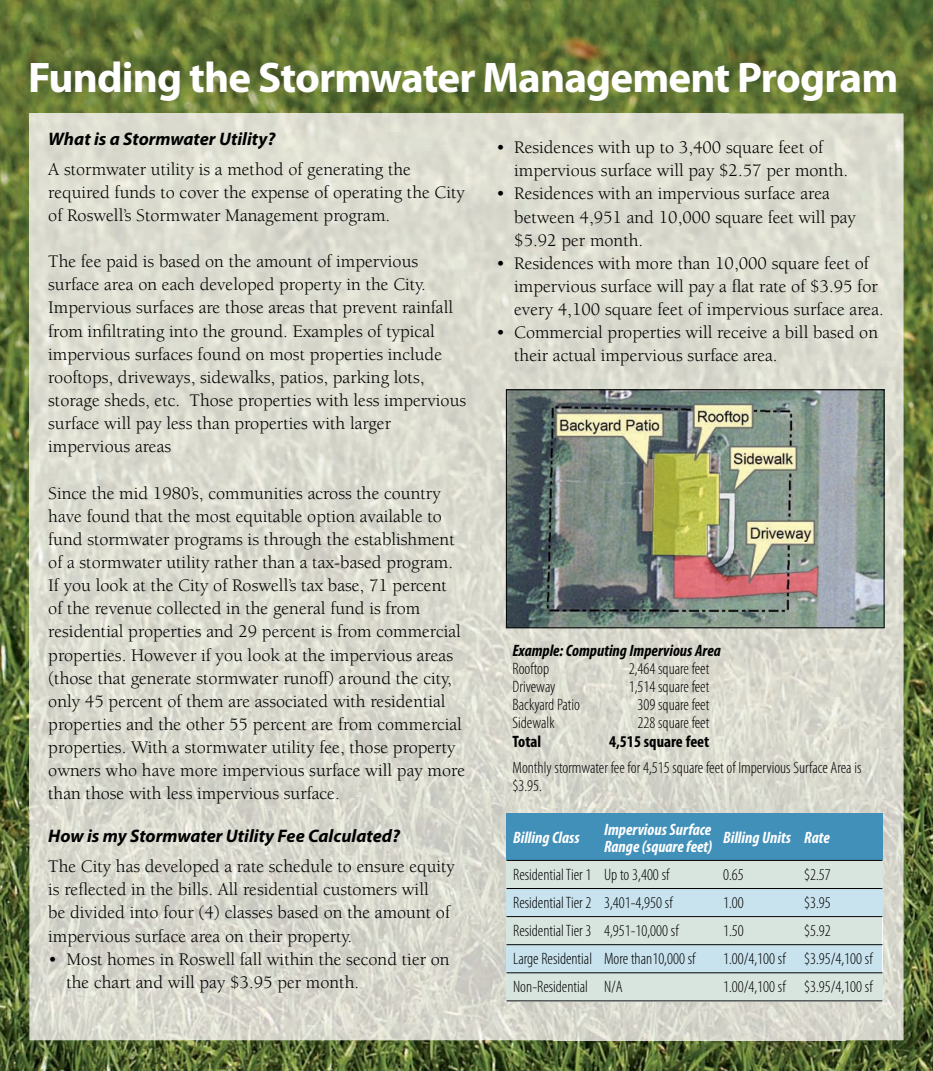
<style>
.page{position:relative;width:933px;height:1071px;background:#fff}
.page>*{position:absolute;margin:0;border:0;box-sizing:border-box;transform-origin:0 0}
.t1{font:700 43.05px "Myriad Pro";letter-spacing:-.02em;color:#fff}
.t2{font:18.2px/23.1px "Berkeley";color:#000}
.t3{font:300 condensed 16.45px/26.4px "Myriad Pro";color:#000}
.t4{font:italic 700 condensed 16.45px "Myriad Pro";color:#fff}
.t5{font:italic 700 condensed 16.45px/18.2px "Myriad Pro";color:#000}
.t6{font:700 condensed 16.45px "Myriad Pro";color:#000}
.s1{font-family:"Myriad Pro";font-weight:700;font-style:italic}
.s2{font-weight:300;font-style:normal}
.s3{font-weight:700}
.s4{font-weight:700;font-style:italic;color:#fff}
</style>
<div class="page">
<img style="left:0;top:0;width:932px;height:1071px">
<img style="left:30px;top:114px;width:698px;height:694px">
<img style="left:728px;top:114px;width:175px;height:752px">
<img style="left:30px;top:808px;width:523px;height:232px">
<img style="left:553px;top:808px;width:176px;height:5px">
<img style="left:845px;top:866px;width:58px;height:174px">
<img style="left:553px;top:1002px;width:292px;height:38px">
<img style="left:508px;top:391px;width:374px;height:235px">
<div style="left:506px;top:389px;width:378px;height:239px;border:1px solid #000"></div>
<div style="left:506px;top:813px;width:376px;height:48px;background:#4190b9"></div>
<div style="left:506px;top:973px;width:376px;height:28px;background:#d8e5df"></div>
<svg style="left:506px;top:917px;width:376px;height:55px;background:#d0e3e5"></svg>
<hr style="left:506px;top:945px;width:376px;height:1px;background:#c1dbda">
<div style="left:506px;top:889px;width:376px;height:28px;background:#c9e3ee"></div>
<div style="left:506px;top:861px;width:376px;height:27px;background:#d8e5df"></div>
<hr style="left:506px;top:860px;width:376px;height:1px;background:#000">
<hr style="left:506px;top:888px;width:376px;height:1px;background:#000">
<hr style="left:506px;top:916px;width:376px;height:1px;background:#000">
<hr style="left:506px;top:944px;width:376px;height:1px;background:#000">
<hr style="left:506px;top:972px;width:376px;height:1px;background:#000">
<hr style="left:506px;top:1001px;width:376px;height:1px;background:#000">
<p class="t1" style="left:28px;top:49px;width:871px">Funding the Stormwater Management Program</p>
<p class="t2" style="left:48px;top:125px;width:364px;line-height:29.8px"><span class="s1">What is a Stormwater Utility?<br></span>A stormwater utility is a method of generating the</p>
<p class="t2" style="left:48px;top:181px;width:418px">required funds to cover the expense of operating the City of Roswell’s Stormwater Management program.</p>
<p class="t2" style="left:48px;top:250px;width:419px">The fee paid is based on the amount of impervious surface area on each developed property in the City.<br>Impervious surfaces are those areas that prevent rainfall from infiltrating into the ground. Examples of typical impervious surfaces found on most properties include rooftops, driveways, sidewalks, patios, parking lots, storage sheds, etc. Those properties with less impervious surface will pay less than properties with larger impervious areas</p>
<p class="t2" style="left:48px;top:482px;width:418px">Since the mid 1980’s, communities across the country have found that the most equitable option available to fund stormwater programs is through the establishment of a stormwater utility rather than a tax-based program.<br>If you look at the City of Roswell’s tax base, 71 percent of the revenue collected in the general fund is from residential properties and 29 percent is from commercial properties. However if you look at the impervious areas (those that generate stormwater runoff) around the city, only 45 percent of them are associated with residential properties and the other 55 percent are from commercial properties. With a stormwater utility fee, those property owners who have more impervious surface will pay more than those with less impervious surface.</p>
<p class="t2" style="left:48px;top:822px;width:408px;line-height:29.8px"><span class="s1">How is my Stormwater Utility Fee Calculated?<br></span>The City has developed a rate schedule to ensure equity</p>
<p class="t2" style="left:48px;top:878px;width:403px">is reflected in the bills. All residential customers will be divided into four (4) classes based on the amount of impervious surface area on their property.</p>
<p class="t2" style="left:66px;top:948px;width:385px;text-indent:-18px">• Most homes in Roswell fall within the second tier on the chart and will pay $3.95 per month.</p>
<p class="t2" style="left:514px;top:136px;width:335px;text-indent:-18px">• Residences with up to 3,400 square feet of impervious surface will pay $2.57 per month.</p>
<p class="t2" style="left:514px;top:182px;width:343px;text-indent:-18px">• Residences with an impervious surface area between 4,951 and 10,000 square feet will pay $5.92 per month.</p>
<p class="t2" style="left:514px;top:252px;width:371px;text-indent:-18px">• Residences with more than 10,000 square feet of impervious surface will pay a flat rate of $3.95 for every 4,100 square feet of impervious surface area.</p>
<p class="t2" style="left:514px;top:321px;width:365px;text-indent:-18px">• Commercial properties will receive a bill based on their actual impervious surface area.</p>
<p class="t5" style="left:512px;top:641px;width:210px">Example: Computing Impervious Area<br><span class="s2">Rooftop</span></p>
<p class="t3" style="left:628px;top:656px;width:82px">2,464 square feet</p>
<p class="t3" style="left:512px;top:674px;width:44px">Driveway</p>
<p class="t3" style="left:628px;top:674px;width:82px">1,514 square feet</p>
<p class="t3" style="left:512px;top:692px;width:69px">Backyard Patio</p>
<p class="t3" style="left:637px;top:692px;width:73px">309 square feet</p>
<p class="t3" style="left:512px;top:710px;width:44px">Sidewalk</p>
<p class="t3" style="left:637px;top:710px;width:73px">228 square feet</p>
<p class="t6" style="left:512px;top:731px;width:30px">Total</p>
<p class="t3" style="left:512px;top:728px;width:350px;text-indent:96px"><span class="s3">4,515 square feet<br></span>Monthly stormwater fee for 4,515 square feet of Impervious Surface Area is</p>
<p class="t3" style="left:512px;top:773px;width:31px">$3.95.</p>
<p class="t4" style="left:513px;top:828px;width:68px">Billing Class</p>
<p class="t4" style="left:604px;top:819px;width:109px">Impervious Surface</p>
<p class="t4" style="left:723px;top:828px;width:108px">Billing Units Rate</p>
<p class="t3" style="left:513px;top:833px;width:201px;line-height:28.2px;text-indent:91px"><span class="s4">Range (square feet)<br></span>Residential Tier 1 Up to 3,400 sf</p>
<p class="t3" style="left:723px;top:862px;width:22px">0.65</p>
<p class="t3" style="left:804px;top:862px;width:28px">$2.57</p>
<p class="t3" style="left:513px;top:890px;width:161px">Residential Tier 2 3,401-4,950 sf</p>
<p class="t3" style="left:723px;top:890px;width:22px">1.00</p>
<p class="t3" style="left:804px;top:890px;width:28px">$3.95</p>
<p class="t3" style="left:513px;top:918px;width:167px">Residential Tier 3 4,951-10,000 sf</p>
<p class="t3" style="left:723px;top:918px;width:22px">1.50</p>
<p class="t3" style="left:804px;top:918px;width:28px">$5.92</p>
<p class="t3" style="left:513px;top:946px;width:184px">Large Residential More than10,000 sf</p>
<p class="t3" style="left:723px;top:946px;width:151px">1.00/4,100 sf $3.95/4,100 sf</p>
<p class="t3" style="left:513px;top:974px;width:111px">Non-Residential N/A</p>
<p class="t3" style="left:723px;top:974px;width:151px">1.00/4,100 sf $3.95/4,100 sf</p>
</div>
